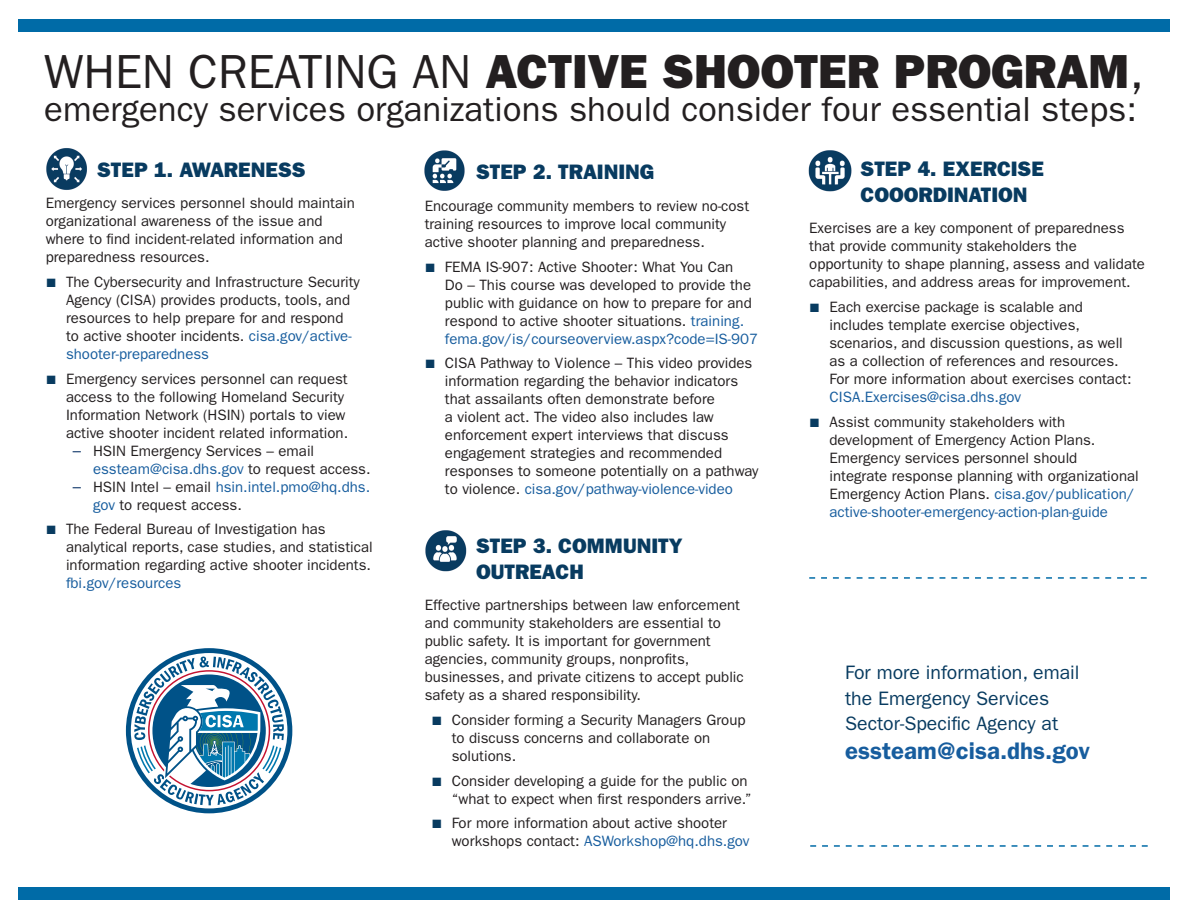
<style>
.page{position:relative;width:1188px;height:918px;background:#fff}
.page>*{position:absolute;margin:0;border:0;box-sizing:border-box;transform-origin:0 0}
.t1{font:48px "ITC Franklin Gothic Std Hvy";color:#231f20}
.t2{font:34.8px "ITC Franklin Gothic Std";color:#231f20}
.t3{font:600 24px "ITC Franklin Gothic Std";color:#175d9e}
.t4{font:21px/25.2px "ITC Franklin Gothic Std Hvy";color:#083b60}
.t5{font:19.5px/25.5px "ITC Franklin Gothic Std";color:#083b60}
.t6{font:15px/18px "ITC Franklin Gothic Std";color:#231f20}
.s1{font-family:"ITC Franklin Gothic Std"}
.s2{font-family:"Arial";font-size:18px;color:#083b60}
.s3{color:#175d9e}
.s4{font-size:16.5px;color:#002b60}
</style>
<div class="page">
<div style="left:18px;top:19px;width:1152px;height:13px;background:#006ba7"></div>
<img style="left:46px;top:148px;width:41px;height:42px">
<svg style="left:126px;top:648px;width:166px;height:165px"></svg>
<img style="left:424px;top:150px;width:41px;height:41px">
<img style="left:425px;top:530px;width:41px;height:42px">
<img style="left:809px;top:150px;width:42px;height:42px">
<svg style="left:809px;top:577px;width:338px;height:2px"></svg>
<svg style="left:810px;top:845px;width:338px;height:2px"></svg>
<div style="left:18px;top:888px;width:1152px;height:12px;background:#006ba7"></div>
<h2 class="t1" style="left:44px;top:43px;width:1101px"><span class="s1">WHEN CREATING AN</span> ACTIVE SHOOTER PROGRAM<span class="s1">,</span></h2>
<h2 class="t2" style="left:44px;top:89px;width:1094px">emergency services organizations should consider four essential steps:</h2>
<h3 class="t4" style="left:97px;top:157px;width:210px">STEP 1. AWARENESS</h3>
<p class="t6" style="left:46px;top:194px;width:311px">Emergency services personnel should maintain organizational awareness of the issue and where to find incident-related information and preparedness resources.</p>
<p class="t6" style="left:66px;top:273px;width:295px;text-indent:-20px"><span class="s2">■</span> The Cybersecurity and Infrastructure Security Agency (CISA) provides products, tools, and resources to help prepare for and respond to active shooter incidents. <span class="s3">cisa.gov/active&shy;shooter-preparedness</span></p>
<p class="t6" style="left:66px;top:370px;width:284px;text-indent:-20px"><span class="s2">■</span> Emergency services personnel can request access to the following Homeland Security Information Network (HSIN) portals to view active shooter incident related information.</p>
<p class="t6" style="left:93px;top:442px;width:279px;text-indent:-20px"><span class="s4">–</span> HSIN Emergency Services – email <span class="s3">essteam@cisa.dhs.gov</span> to request access.</p>
<p class="t6" style="left:93px;top:478px;width:279px;text-indent:-20px"><span class="s4">–</span> HSIN Intel – email <span class="s3">hsin.intel.pmo@hq.dhs. gov</span> to request access.</p>
<p class="t6" style="left:66px;top:520px;width:308px;text-indent:-20px"><span class="s2">■</span> The Federal Bureau of Investigation has analytical reports, case studies, and statistical information regarding active shooter incidents. <span class="s3">fbi.gov/resources</span></p>
<h3 class="t4" style="left:861px;top:157px;width:185px">STEP 4. EXERCISE<br>COOORDINATION</h3>
<p class="t6" style="left:809px;top:219px;width:337px">Exercises are a key component of preparedness that provide community stakeholders the opportunity to shape planning, assess and validate capabilities, and address areas for improvement.</p>
<p class="t6" style="left:830px;top:298px;width:304px;text-indent:-20px"><span class="s2">■</span> Each exercise package is scalable and includes template exercise objectives, scenarios, and discussion questions, as well as a collection of references and resources.<br>For more information about exercises contact:<br><span class="s3">CISA.Exercises@cisa.dhs.gov</span></p>
<p class="t6" style="left:830px;top:413px;width:311px;text-indent:-20px"><span class="s2">■</span> Assist community stakeholders with development of Emergency Action Plans.<br>Emergency services personnel should integrate response planning with organizational Emergency Action Plans. <span class="s3">cisa.gov/publication/ active-shooter-emergency-action-plan-guide</span></p>
<h3 class="t4" style="left:476px;top:160px;width:180px">STEP 2. TRAINING</h3>
<p class="t6" style="left:425px;top:197px;width:326px">Encourage community members to review no-cost training resources to improve local community active shooter planning and preparedness.</p>
<p class="t6" style="left:445px;top:258px;width:315px;text-indent:-20px"><span class="s2">■</span> FEMA IS-907: Active Shooter: What You Can<br>Do – This course was developed to provide the public with guidance on how to prepare for and respond to active shooter situations. <span class="s3">training. fema.gov/is/courseoverview.aspx?code=IS-907</span></p>
<p class="t6" style="left:445px;top:354px;width:315px;text-indent:-20px"><span class="s2">■</span> CISA Pathway to Violence – This video provides information regarding the behavior indicators that assailants often demonstrate before<br>a violent act. The video also includes law enforcement expert interviews that discuss engagement strategies and recommended responses to someone potentially on a pathway to violence. <span class="s3">cisa.gov/pathway-violence-video</span></p>
<h3 class="t4" style="left:476px;top:534px;width:208px">STEP 3. COMMUNITY<br>OUTREACH</h3>
<p class="t6" style="left:425px;top:596px;width:321px">Effective partnerships between law enforcement and community stakeholders are essential to public safety. It is important for government agencies, community groups, nonprofits, businesses, and private citizens to accept public safety as a shared responsibility.</p>
<p class="t6" style="left:452px;top:711px;width:295px;text-indent:-20px"><span class="s2">■</span> Consider forming a Security Managers Group to discuss concerns and collaborate on solutions.</p>
<p class="t6" style="left:431px;top:772px;width:322px;text-align:right"><span class="s2">■</span> Consider developing a guide for the public on “what to expect when first responders arrive.”</p>
<p class="t6" style="left:452px;top:814px;width:299px;text-indent:-20px"><span class="s2">■</span> For more information about active shooter workshops contact: <span class="s3">ASWorkshop@hq.dhs.gov</span></p>
<p class="t5" style="left:845px;top:660px;width:236px">For more information, email the Emergency Services<br>Sector-Specific Agency at</p>
<p class="t3" style="left:845px;top:737px;width:246px">essteam@cisa.dhs.gov</p>
</div>
